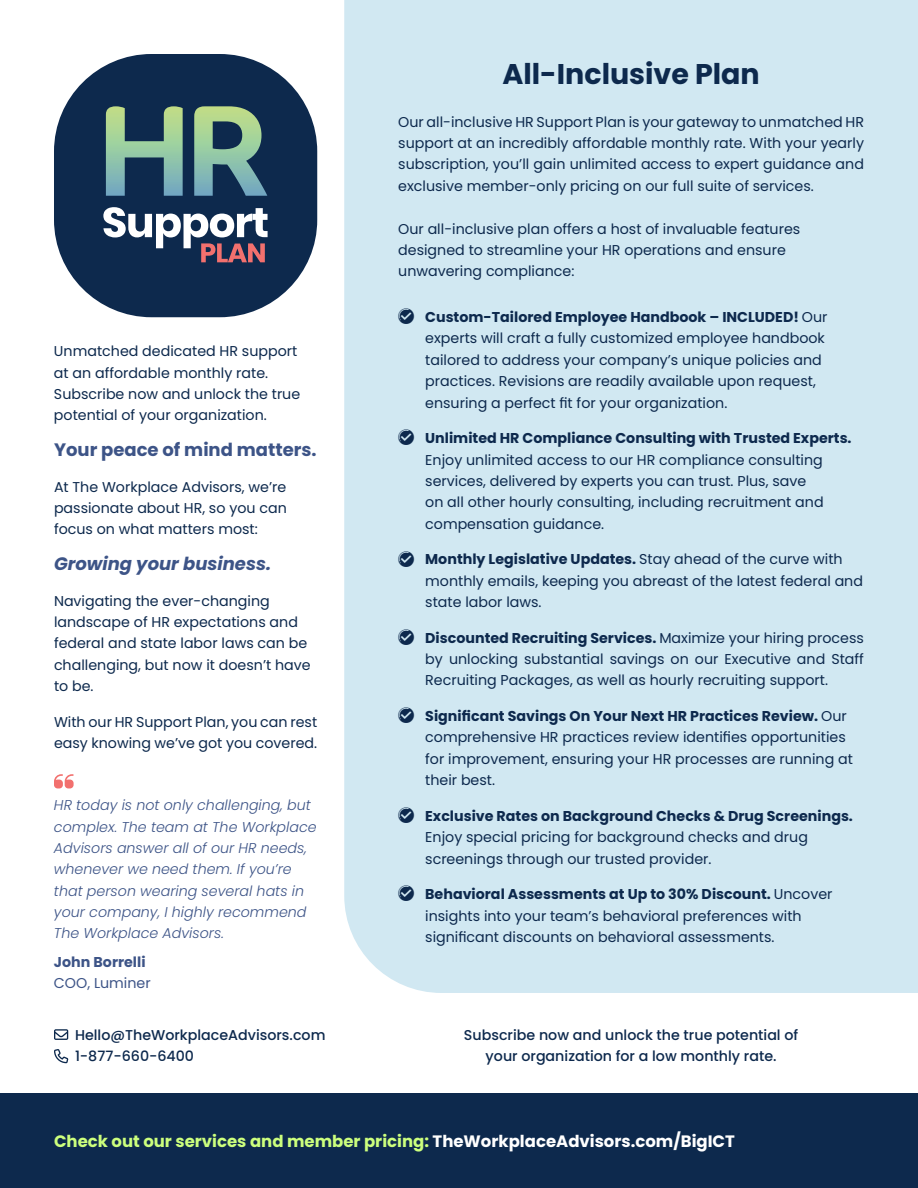
<style>
.page{position:relative;width:918px;height:1188px;background:#fff}
.page>*{position:absolute;margin:0;border:0;box-sizing:border-box;transform-origin:0 0}
.t1{font:700 28.5px "Poppins";color:#0d294d}
.t2{font:700 18px "Poppins";color:#3d5487}
.t3{font:italic 700 18px "Poppins";color:#3d5487}
.t4{font:700 16.5px "Poppins";color:#ccff7d}
.t5{font:14.25px/21.3px "Poppins";color:#0d294d}
.t6{font:italic 300 14.25px/21.3px "Poppins";color:#3d5487}
.t7{font:500 14.25px/21.3px "Poppins";color:#0d294d;text-align:center}
.t8{font:700 14.25px "Poppins";color:#3d5487}
.t9{font:14.25px "Poppins";color:#3d5487}
.s1{font-weight:700}
.s2{color:#fff}
</style>
<div class="page">
<div style="left:344px;top:0;width:574px;height:993px;background:#d1e8f2"></div>
<div style="left:54px;top:54px;width:263px;height:263px;background:#0d294d;border-radius:98px"></div>
<svg style="left:103px;top:207px;width:165px;height:55px"></svg>
<svg style="left:106px;top:106px;width:77px;height:90px"></svg>
<svg style="left:194px;top:106px;width:73px;height:90px"></svg>
<svg style="left:54px;top:774px;width:20px;height:14px"></svg>
<div style="left:0;top:1094px;width:918px;height:94px;background:#0d294d"></div>
<svg style="left:54px;top:1029px;width:14px;height:11px"></svg>
<svg style="left:54px;top:1049px;width:14px;height:14px"></svg>
<p class="t5" style="left:54px;top:341px;width:248px">Unmatched dedicated HR support at an affordable monthly rate.<br>Subscribe now and unlock the true potential of your organization.</p>
<p class="t2" style="left:54px;top:439px;width:264px">Your peace of mind matters.</p>
<p class="t5" style="left:54px;top:476px;width:234px;text-align:justify">At The Workplace Advisors, we’re passionate about HR, so you can focus on what matters most:</p>
<p class="t3" style="left:54px;top:553px;width:219px">Growing your business.</p>
<p class="t5" style="left:54px;top:590px;width:258px">Navigating the ever-changing landscape of HR expectations and federal and state labor laws can be challenging, but now it doesn’t have to be.</p>
<p class="t5" style="left:54px;top:711px;width:265px">With our HR Support Plan, you can rest easy knowing we’ve got you covered.</p>
<p class="t6" style="left:54px;top:795px;width:264px">HR today is not only challenging, but complex. The team at The Workplace Advisors answer all of our HR needs, whenever we need them. If you’re that person wearing several hats in your company, I highly recommend The Workplace Advisors.</p>
<p class="t8" style="left:54px;top:954px;width:93px">John Borrelli</p>
<p class="t9" style="left:54px;top:975px;width:98px">COO, Luminer</p>
<p class="t7" style="left:75px;top:1024px;width:252px;text-align:left">Hello@TheWorkplaceAdvisors.com<br>1-877-660-6400</p>
<h1 class="t1" style="left:502px;top:57px;width:259px">All-Inclusive Plan</h1>
<p class="t5" style="left:398px;top:111px;width:467px;text-align:justify">Our all-inclusive HR Support Plan is your gateway to unmatched HR support at an incredibly affordable monthly rate. With your yearly subscription, you’ll gain unlimited access to expert guidance and exclusive member-only pricing on our full suite of services.</p>
<p class="t5" style="left:398px;top:218px;width:404px">Our all-inclusive plan offers a host of invaluable features designed to streamline your HR operations and ensure unwavering compliance:</p>
<p class="t5" style="left:425px;top:306px;width:404px;text-indent:-27px">■ <span class="s1">Custom-Tailored Employee Handbook – INCLUDED!</span> Our experts will craft a fully customized employee handbook tailored to address your company’s unique policies and practices. Revisions are readily available upon request, ensuring a perfect fit for your organization.</p>
<p class="t5" style="left:425px;top:428px;width:428px;text-indent:-27px">■ <span class="s1">Unlimited HR Compliance Consulting with Trusted Experts.<br></span>Enjoy unlimited access to our HR compliance consulting services, delivered by experts you can trust. Plus, save<br>on all other hourly consulting, including recruitment and compensation guidance.</p>
<p class="t5" style="left:425px;top:549px;width:439px;text-indent:-27px">■ <span class="s1">Monthly Legislative Updates.</span> Stay ahead of the curve with monthly emails, keeping you abreast of the latest federal and state labor laws.</p>
<p class="t5" style="left:425px;top:627px;width:440px;text-align:justify;text-indent:-27px">■ <span class="s1">Discounted Recruiting Services.</span> Maximize your hiring process by unlocking substantial savings on our Executive and Staff Recruiting Packages, as well as hourly recruiting support.</p>
<p class="t5" style="left:425px;top:705px;width:429px;text-indent:-27px">■ <span class="s1">Significant Savings On Your Next HR Practices Review.</span> Our comprehensive HR practices review identifies opportunities for improvement, ensuring your HR processes are running at their best.</p>
<p class="t5" style="left:425px;top:805px;width:429px;text-indent:-27px">■ <span class="s1">Exclusive Rates on Background Checks &amp; Drug Screenings.<br></span>Enjoy special pricing for background checks and drug screenings through our trusted provider.</p>
<p class="t5" style="left:425px;top:884px;width:409px;text-indent:-27px">■ <span class="s1">Behavioral Assessments at Up to 30% Discount.</span> Uncover insights into your team’s behavioral preferences with significant discounts on behavioral assessments.</p>
<p class="t7" style="left:464px;top:1024px;width:336px">Subscribe now and unlock the true potential of your organization for a low monthly rate.</p>
<p class="t4" style="left:54px;top:1131px;width:682px">Check out our services and member pricing: <span class="s2">TheWorkplaceAdvisors.com/BigICT</span></p>
</div>
